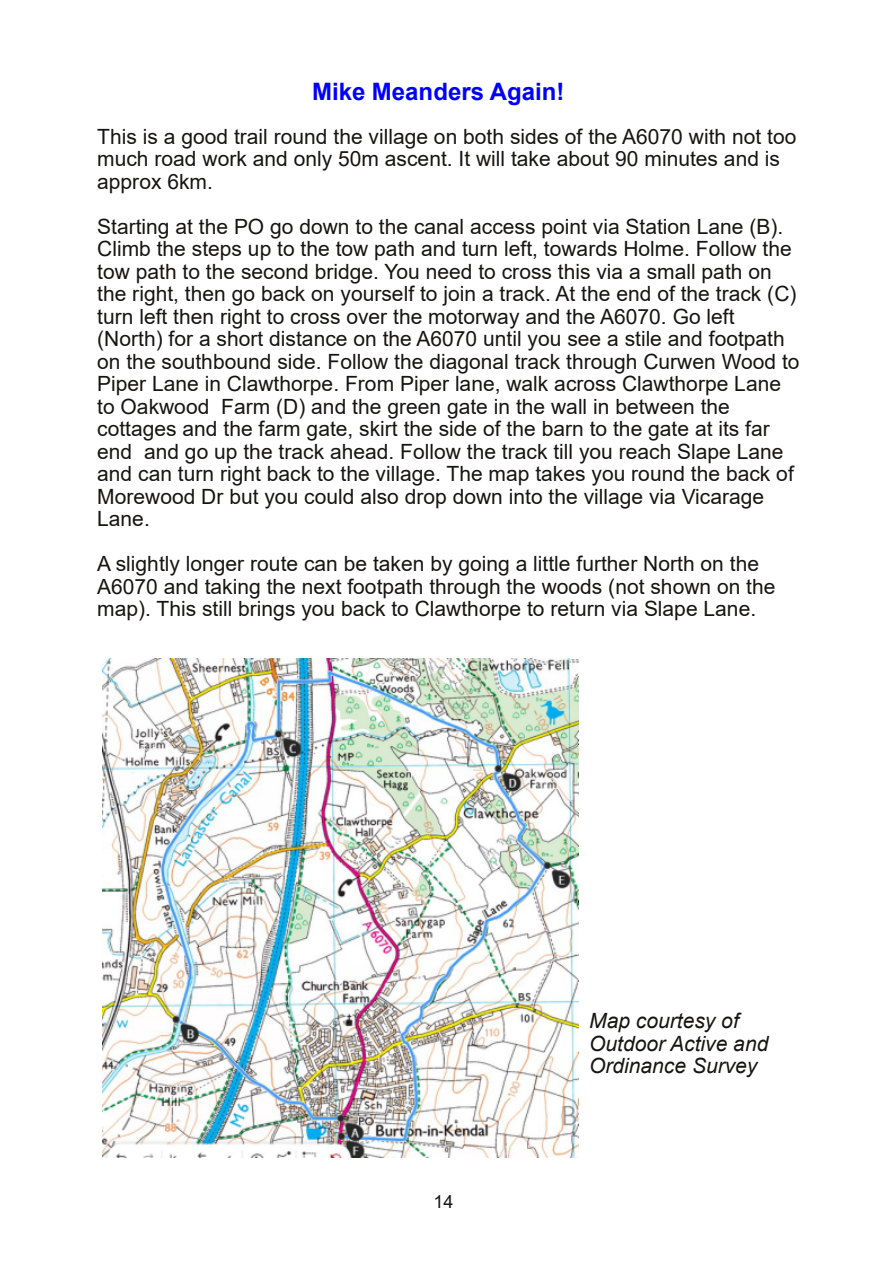
<style>
.page{position:relative;width:893px;height:1263px;background:#fff}
.page>*{position:absolute;margin:0;border:0;box-sizing:border-box;transform-origin:0 0}
.t1{font:700 24px "Arial";color:#00f}
.t2{font:21px/22.5px "Arial";color:#171513}
.t3{font:italic 21px/22.5px "Arial";color:#171513}
.t4{font:18px "Arial";color:#171513}
</style>
<div class="page">
<img style="left:103px;top:659px;width:475px;height:498px">
<p class="t1" style="left:312px;top:79px;width:254px">Mike Meanders Again!</p>
<p class="t2" style="left:97px;top:125px;width:701px">This is a good trail round the village on both sides of the A6070 with not too much road work and only 50m ascent. It will take about 90 minutes and is approx 6km.</p>
<p class="t2" style="left:97px;top:215px;width:704px">Starting at the PO go down to the canal access point via Station Lane (B).<br>Climb the steps up to the tow path and turn left, towards Holme. Follow the tow path to the second bridge. You need to cross this via a small path on the right, then go back on yourself to join a track. At the end of the track (C) turn left then right to cross over the motorway and the A6070. Go left (North) for a short distance on the A6070 until you see a stile and footpath on the southbound side. Follow the diagonal track through Curwen Wood to Piper Lane in Clawthorpe. From Piper lane, walk across Clawthorpe Lane to Oakwood Farm (D) and the green gate in the wall in between the cottages and the farm gate, skirt the side of the barn to the gate at its far end and go up the track ahead. Follow the track till you reach Slape Lane and can turn right back to the village. The map takes you round the back of Morewood Dr but you could also drop down into the village via Vicarage Lane.</p>
<p class="t2" style="left:97px;top:553px;width:680px">A slightly longer route can be taken by going a little further North on the<br>A6070 and taking the next footpath through the woods (not shown on the map). This still brings you back to Clawthorpe to return via Slape Lane.</p>
<p class="t4" style="left:434px;top:1191px;width:22px">14</p>
<p class="t3" style="left:589px;top:1009px;width:181px">Map courtesy of<br>Outdoor Active and<br>Ordinance Survey</p>
</div>
